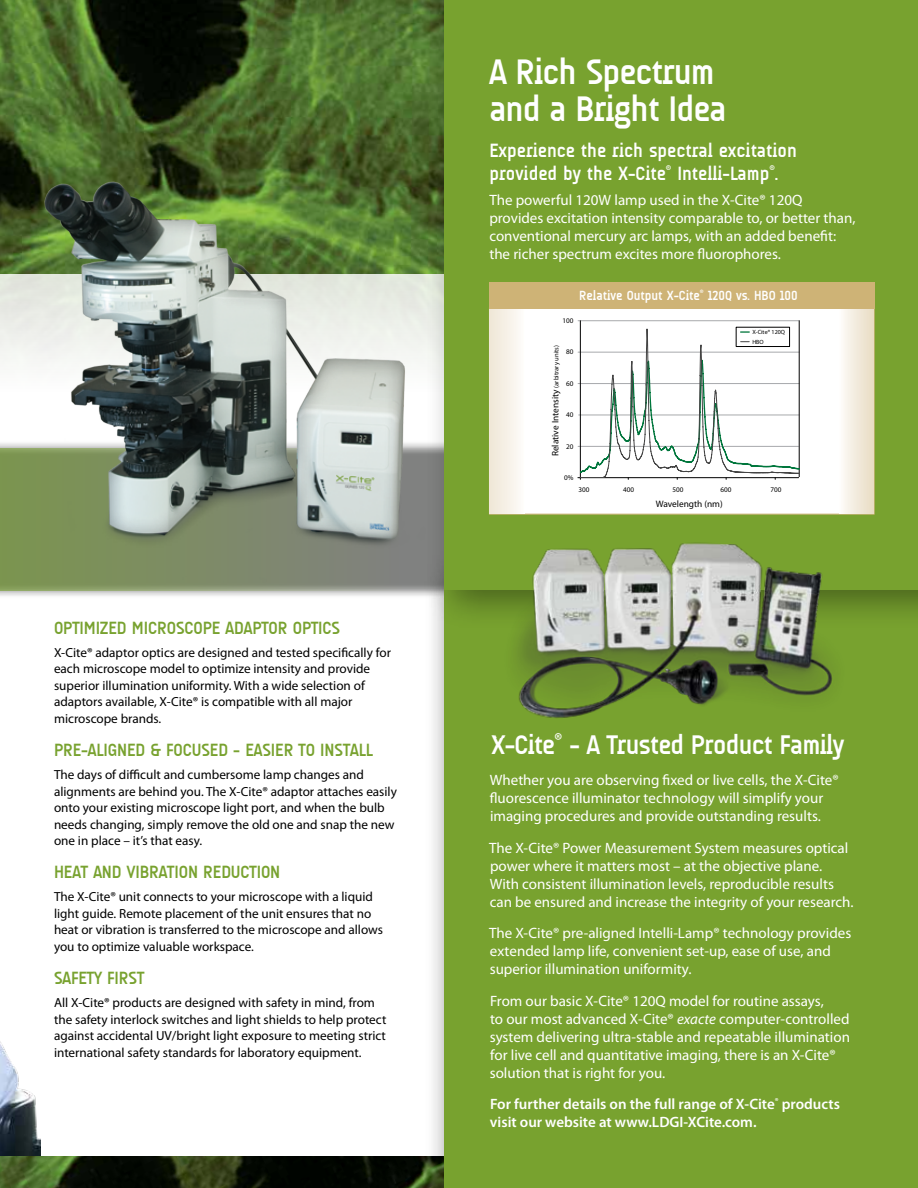
<style>
.page{position:relative;width:918px;height:1188px;background:#fff}
.page>*{position:absolute;margin:0;border:0;box-sizing:border-box;transform-origin:0 0}
.t1{font:700 36px/37.5px "A Udimat";letter-spacing:-.025em;color:#fff}
.t2{font:700 27.3px "A Udimat";letter-spacing:-.025em;color:#fff}
.t3{font:700 19.5px/22.5px "A Udimat";color:#fff}
.t4{font:700 18px "A Udimat";letter-spacing:-.005em;color:#78a22f}
.t5{font:15px/18px "Myriad Pro";color:#fff}
.t6{font:600 15px/18px "Myriad Pro";color:#fff}
.t7{font:700 13.5px "A Udimat";color:#fff}
.t8{font:13.2px/16.5px "Myriad Pro";color:#000}
.t9{font:9.3px "Myriad Pro";color:#000}
.t10{font:7.2px "Myriad Pro";color:#000}
.t11{font:6.15px/9.6px "Myriad Pro";color:#010101}
.s1{font-size:6.6px}
.s2{font-style:italic}
</style>
<div class="page">
<img style="left:0;top:0;width:424px;height:274px">
<div style="left:0;top:448px;width:459px;height:143px;background:#7b9450"></div>
<img style="left:0;top:1041px;width:40px;height:115px">
<img style="left:0;top:1156px;width:424px;height:32px">
<div style="left:424px;top:548px;width:494px;height:640px;background:#000;opacity:.75"></div>
<div style="left:444px;top:568px;width:474px;height:620px;background:#78a22f"></div>
<div style="left:444px;top:0;width:474px;height:590px;background:#78a22f"></div>
<div style="left:489px;top:308px;width:385px;height:206px;background:#fff;border:1px solid #ceb376"></div>
<div style="left:490px;top:307px;width:34px;height:207px;background:linear-gradient(to right,#efe7d6,#fdfbf8)"></div>
<svg style="left:839px;top:308px;width:35px;height:205px"></svg>
<div style="left:489px;top:282px;width:385px;height:26px;background:#ceb376"></div>
<hr style="left:578px;top:320px;width:221px;height:1px;background:#a7a9ac">
<hr style="left:578px;top:383px;width:221px;height:1px;background:#a7a9ac">
<hr style="left:578px;top:352px;width:221px;height:1px;background:#a7a9ac">
<hr style="left:578px;top:446px;width:220px;height:1px;background:#a7a9ac">
<hr style="left:579px;top:415px;width:220px;height:1px;background:#a7a9ac">
<hr style="left:580px;top:321px;width:1px;height:157px;background:#010101">
<hr style="left:799px;top:321px;width:1px;height:157px;background:#010101">
<hr style="left:578px;top:477px;width:221px;height:1px;background:#010101">
<svg style="left:580px;top:329px;width:219px;height:150px"></svg>
<div style="left:21px;top:12px;width:423px;height:601px;background:#000;opacity:.4"></div>
<img style="left:495px;top:487px;width:371px;height:231px">
<p class="t4" style="left:54px;top:617px;width:88px">Optimized Microscope</p>
<p class="t4" style="left:226px;top:617px;width:28px">Adaptor</p>
<p class="t4" style="left:293px;top:617px;width:18px">Optics</p>
<p class="t8" style="left:54px;top:645px;width:339px">X-Cite® adaptor optics are designed and tested specifically for each microscope model to optimize intensity and provide superior illumination uniformity. With a wide selection of adaptors available, X-Cite® is compatible with all major microscope brands.</p>
<p class="t4" style="left:54px;top:740px;width:130px">Pre-Aligned &amp; Focuse</p>
<p class="t4" style="left:218px;top:740px;width:45px">d - Easier</p>
<p class="t4" style="left:299px;top:740px;width:36px">to Insta</p>
<p class="t4" style="left:359px;top:740px;width:15px">ll</p>
<p class="t8" style="left:54px;top:767px;width:344px">The days of difficult and cumbersome lamp changes and alignments are behind you. The X-Cite® adaptor attaches easily onto your existing microscope light port, and when the bulb needs changing, simply remove the old one and snap the new one in place – it’s that easy.</p>
<p class="t4" style="left:54px;top:862px;width:10px">Heat</p>
<p class="t4" style="left:93px;top:862px;width:43px">an d Vibration</p>
<p class="t4" style="left:203px;top:862px;width:37px">Reduction</p>
<p class="t8" style="left:54px;top:889px;width:331px">The X-Cite® unit connects to your microscope with a liquid light guide. Remote placement of the unit ensures that no heat or vibration is transferred to the microscope and allows you to optimize valuable workspace.</p>
<p class="t4" style="left:54px;top:968px;width:18px">Safet</p>
<p class="t4" style="left:94px;top:968px;width:29px">y First</p>
<p class="t8" style="left:54px;top:995px;width:334px">All X-Cite® products are designed with safety in mind, from the safety interlock switches and light shields to help protect against accidental UV/bright light exposure to meeting strict international safety standards for laboratory equipment.</p>
<h1 class="t1" style="left:489px;top:53px;width:239px">A Rich Spectrum and a Bright Idea</h1>
<h3 class="t3" style="left:489px;top:139px;width:309px">Experience the rich spectral excitation provided by the X-Cite<sup>®</sup> Intelli-Lamp<sup>®</sup>.</h3>
<p class="t5" style="left:489px;top:191px;width:368px">The powerful 120W lamp used in the X-Cite® 120Q provides excitation intensity comparable to, or better than, conventional mercury arc lamps, with an added benefit: the richer spectrum excites more fluorophores.</p>
<p class="t7" style="left:579px;top:287px;width:220px">Relative Output X-Cite<sup>®</sup> 120Q vs. HBO 100</p>
<p class="t10" style="left:562px;top:316px;width:13px">100</p>
<p class="t9" style="left:550px;top:456px;width:112px;rotate:-90deg">Relative Intensity <span class="s1">(arbitrary units)</span></p>
<p class="t10" style="left:566px;top:347px;width:9px">80</p>
<p class="t10" style="left:566px;top:379px;width:9px">60</p>
<p class="t10" style="left:566px;top:410px;width:9px">40</p>
<p class="t10" style="left:566px;top:442px;width:9px">20</p>
<p class="t10" style="left:564px;top:474px;width:11px">0%</p>
<p class="t11" style="left:752px;top:327px;width:34px">X-Cite® 120Q<br>HBO</p>
<p class="t10" style="left:579px;top:485px;width:13px">300</p>
<p class="t10" style="left:623px;top:485px;width:13px">400</p>
<p class="t10" style="left:673px;top:485px;width:13px">500</p>
<p class="t10" style="left:720px;top:485px;width:13px">600</p>
<p class="t10" style="left:770px;top:485px;width:13px">700</p>
<p class="t9" style="left:656px;top:498px;width:68px">Wavelength (nm)</p>
<h2 class="t2" style="left:491px;top:729px;width:355px">X-Cite<sup>®</sup> - A Trusted Product Family</h2>
<p class="t5" style="left:490px;top:771px;width:351px">Whether you are observing fixed or live cells, the X-Cite® fluorescence illuminator technology will simplify your imaging procedures and provide outstanding results.</p>
<p class="t5" style="left:489px;top:839px;width:366px">The X-Cite® Power Measurement System measures optical power where it matters most – at the objective plane.<br>With consistent illumination levels, reproducible results can be ensured and increase the integrity of your research.</p>
<p class="t5" style="left:489px;top:924px;width:364px">The X-Cite® pre-aligned Intelli-Lamp® technology provides extended lamp life, convenient set-up, ease of use, and superior illumination uniformity.</p>
<p class="t5" style="left:490px;top:992px;width:362px">From our basic X-Cite® 120Q model for routine assays,<br>to our most advanced X-Cite® <span class="s2">exacte</span> computer-controlled system delivering ultra-stable and repeatable illumination for live cell and quantitative imaging, there is an X-Cite® solution that is right for you.</p>
<p class="t6" style="left:490px;top:1095px;width:352px">For further details on the full range of X-Cite<sup>®</sup> products visit our website at www.LDGI-XCite.com.</p>
</div>
